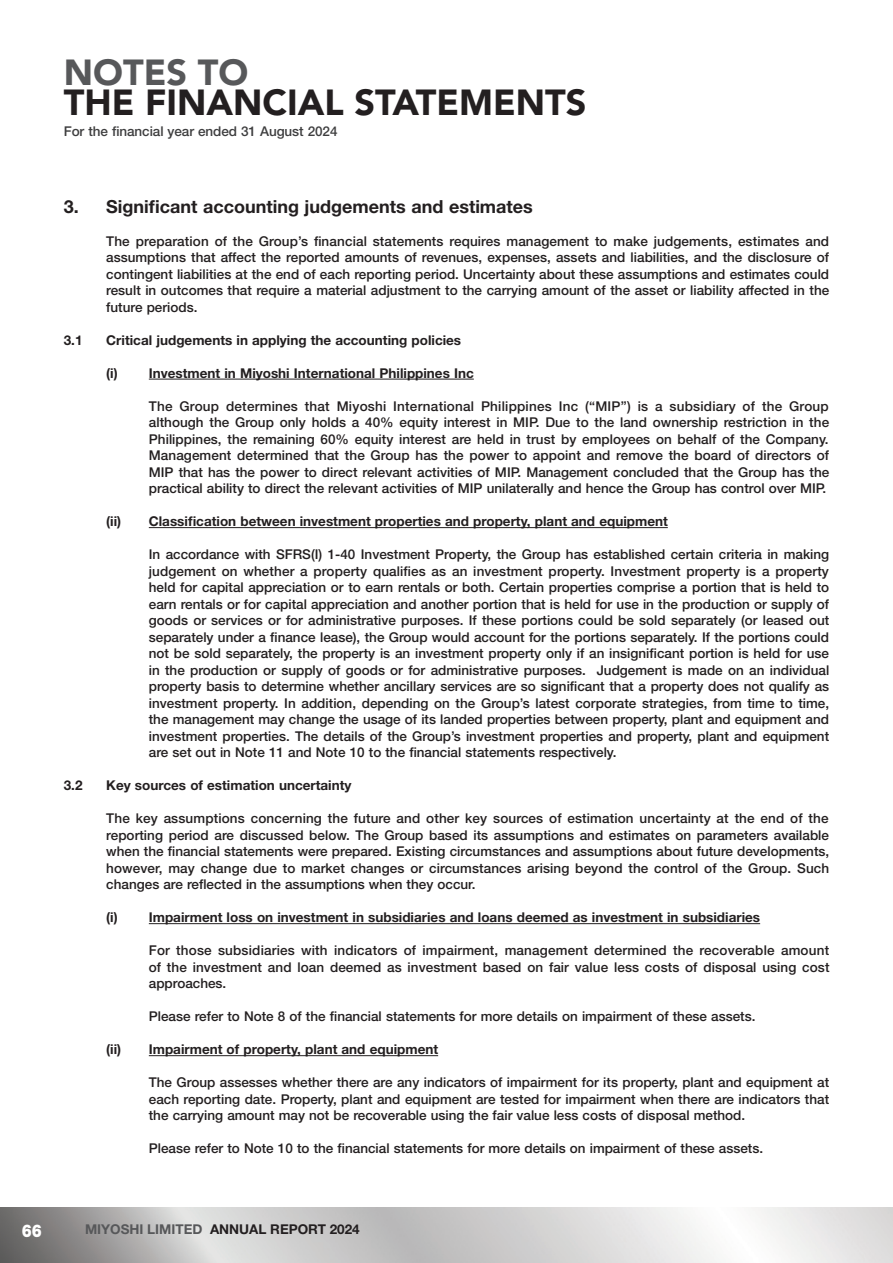
<style>
.page{position:relative;width:893px;height:1263px;background:#fff}
.page>*{position:absolute;margin:0;border:0;box-sizing:border-box;transform-origin:0 0}
.t1{font:900 36px "Avenir LT Std";color:#231f20}
.t2{font:900 36px "Avenir LT Std";color:#57585a}
.t3{font:700 18px "Helvetica Neue LT Std";color:#231f20}
.t4{font:900 17.55px "Helvetica Neue LT Std";color:#fff;scale:.85 1}
.t5{font:500 13.5px/16.5px "Helvetica Neue LT Std";color:#231f20;text-align:justify}
.t6{font:700 13.5px "Helvetica Neue LT Std";color:#231f20}
.t7{font:500 13.5px "Helvetica Neue LT Std";letter-spacing:-.005em;color:#3e3e3f}
.s1{color:#57585a}
</style>
<div class="page">
<img style="left:0;top:1207px;width:893px;height:56px">
<hr style="left:149px;top:379px;width:325px;height:1px;background:#231f20">
<hr style="left:149px;top:527px;width:519px;height:1px;background:#231f20">
<hr style="left:149px;top:923px;width:611px;height:1px;background:#231f20">
<hr style="left:149px;top:1055px;width:289px;height:1px;background:#231f20">
<h1 class="t2" style="left:64px;top:51px;width:186px">NOTES TO</h1>
<h1 class="t1" style="left:64px;top:81px;width:524px">THE FINANCIAL STATEMENTS</h1>
<p class="t7" style="left:64px;top:123px;width:275px">For the financial year ended 31 August 2024</p>
<h1 class="t3" style="left:64px;top:195px;width:471px">3. Significant accounting judgements and estimates</h1>
<p class="t5" style="left:106px;top:233px;width:724px">The preparation of the Group’s financial statements requires management to make judgements, estimates and assumptions that affect the reported amounts of revenues, expenses, assets and liabilities, and the disclosure of contingent liabilities at the end of each reporting period. Uncertainty about these assumptions and estimates could result in outcomes that require a material adjustment to the carrying amount of the asset or liability affected in the future periods.</p>
<p class="t6" style="left:64px;top:332px;width:20px">3.1</p>
<p class="t6" style="left:106px;top:332px;width:356px">Critical judgements in applying the accounting policies</p>
<p class="t6" style="left:106px;top:365px;width:369px">(i) Investment in Miyoshi International Philippines Inc</p>
<p class="t5" style="left:149px;top:398px;width:682px">The Group determines that Miyoshi International Philippines Inc (“MIP”) is a subsidiary of the Group although the Group only holds a 40% equity interest in MIP. Due to the land ownership restriction in the Philippines, the remaining 60% equity interest are held in trust by employees on behalf of the Company.<br>Management determined that the Group has the power to appoint and remove the board of directors of MIP that has the power to direct relevant activities of MIP. Management concluded that the Group has the practical ability to direct the relevant activities of MIP unilaterally and hence the Group has control over MIP.</p>
<p class="t6" style="left:106px;top:513px;width:563px">(ii) Classification between investment properties and property, plant and equipment</p>
<p class="t5" style="left:149px;top:546px;width:682px">In accordance with SFRS(I) 1-40 Investment Property, the Group has established certain criteria in making judgement on whether a property qualifies as an investment property. Investment property is a property held for capital appreciation or to earn rentals or both. Certain properties comprise a portion that is held to earn rentals or for capital appreciation and another portion that is held for use in the production or supply of goods or services or for administrative purposes. If these portions could be sold separately (or leased out separately under a finance lease), the Group would account for the portions separately. If the portions could not be sold separately, the property is an investment property only if an insignificant portion is held for use in the production or supply of goods or for administrative purposes. Judgement is made on an individual property basis to determine whether ancillary services are so significant that a property does not qualify as investment property. In addition, depending on the Group’s latest corporate strategies, from time to time, the management may change the usage of its landed properties between property, plant and equipment and investment properties. The details of the Group’s investment properties and property, plant and equipment are set out in Note 11 and Note 10 to the financial statements respectively.</p>
<p class="t6" style="left:64px;top:777px;width:20px">3.2</p>
<p class="t6" style="left:106px;top:777px;width:247px">Key sources of estimation uncertainty</p>
<p class="t5" style="left:106px;top:810px;width:724px">The key assumptions concerning the future and other key sources of estimation uncertainty at the end of the reporting period are discussed below. The Group based its assumptions and estimates on parameters available when the financial statements were prepared. Existing circumstances and assumptions about future developments, however, may change due to market changes or circumstances arising beyond the control of the Group. Such changes are reflected in the assumptions when they occur.</p>
<p class="t6" style="left:106px;top:909px;width:655px">(i) Impairment loss on investment in subsidiaries and loans deemed as investment in subsidiaries</p>
<p class="t5" style="left:149px;top:942px;width:682px">For those subsidiaries with indicators of impairment, management determined the recoverable amount of the investment and loan deemed as investment based on fair value less costs of disposal using cost approaches.</p>
<p class="t5" style="left:149px;top:1008px;width:608px">Please refer to Note 8 of the financial statements for more details on impairment of these assets.</p>
<p class="t6" style="left:106px;top:1041px;width:333px">(ii) Impairment of property, plant and equipment</p>
<p class="t5" style="left:149px;top:1074px;width:682px">The Group assesses whether there are any indicators of impairment for its property, plant and equipment at each reporting date. Property, plant and equipment are tested for impairment when there are indicators that the carrying amount may not be recoverable using the fair value less costs of disposal method.</p>
<p class="t5" style="left:149px;top:1140px;width:616px">Please refer to Note 10 to the financial statements for more details on impairment of these assets.</p>
<p class="t4" style="left:22px;top:1220px;width:25px">66</p>
<p class="t6" style="left:85px;top:1221px;width:276px"><span class="s1">MIYOSHI LIMITED</span> ANNUAL REPORT 2024</p>
</div>
